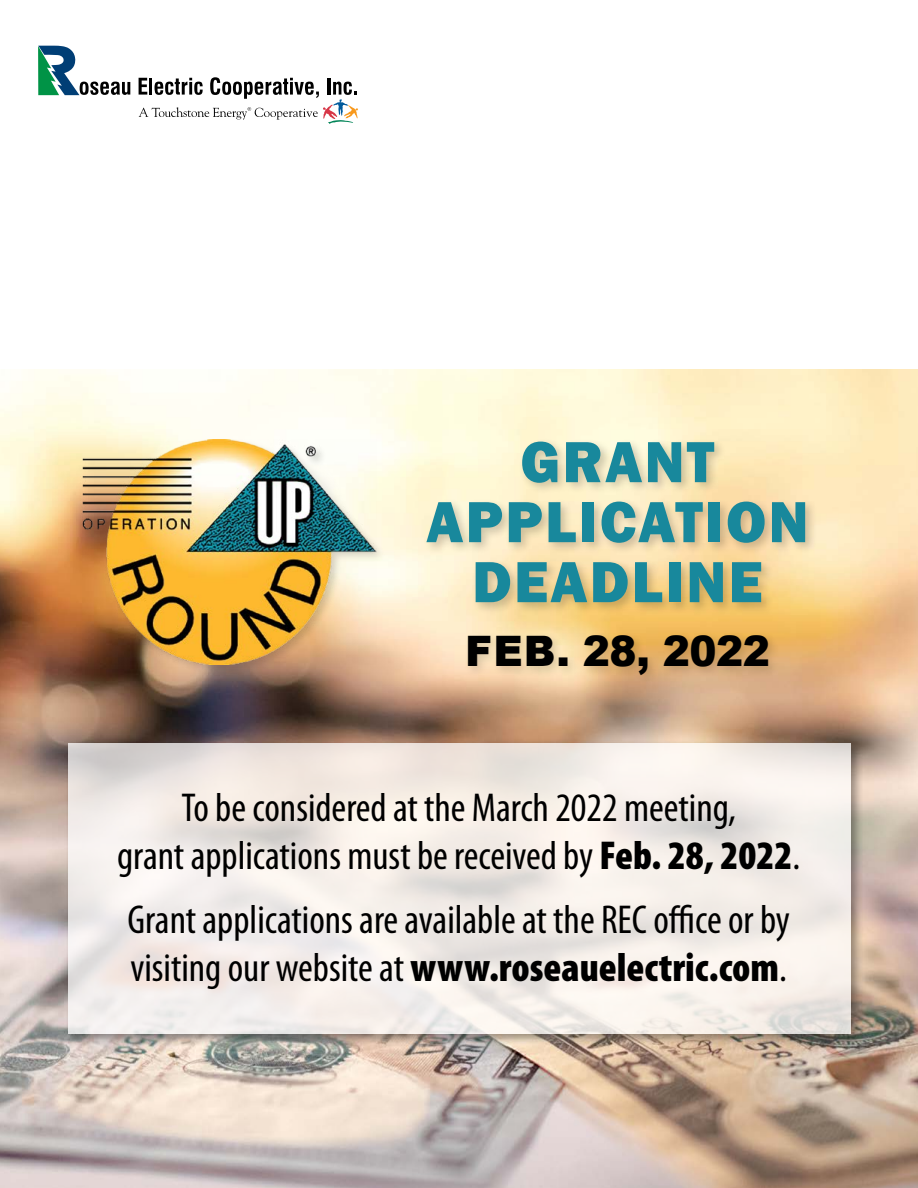
<style>
.page{position:relative;width:918px;height:1188px;background:#fff}
.page>*{position:absolute;margin:0;border:0;box-sizing:border-box;transform-origin:0 0}
.t1{font:800 60px/60px "Franklin Gothic";letter-spacing:.04em;color:#18889c;text-align:center}
.t2{font:900 42px "Arial";letter-spacing:-.01em;color:#000}
.t3{font:condensed 40.5px/48px "Myriad Pro";color:#000;text-align:center}
.s1{font-weight:900}
</style>
<div class="page">
<img style="left:0;top:370px;width:918px;height:818px">
<svg style="left:139px;top:77px;width:219px;height:47px"></svg>
<svg style="left:38px;top:46px;width:92px;height:49px"></svg>
<div style="left:64px;top:739px;width:800px;height:307px;background:#000;opacity:.5"></div>
<svg style="left:68px;top:743px;width:782px;height:290px;fill:#f3ede8"></svg>
<div style="left:464px;top:631px;width:316px;height:55px;background:#000;opacity:.15"></div>
<div style="left:423px;top:437px;width:395px;height:177px;background:#000;opacity:.2"></div>
<div style="left:81px;top:438px;width:306px;height:238px;background:#000;opacity:.15"></div>
<img style="left:81px;top:440px;width:296px;height:224px">
<h1 class="t1" style="left:426px;top:432px;width:384px">GRANT<br>APPLICATION<br>DEADLINE</h1>
<p class="t2" style="left:465px;top:620px;width:306px">FEB. 28, 2022</p>
<p class="t3" style="left:117px;top:783px;width:685px">To be considered at the March 2022 meeting,<br>grant applications must be received by <span class="s1">Feb. 28, 2022</span>.</p>
<p class="t3" style="left:127px;top:895px;width:664px;text-align:left">Grant applications are available at the REC office or by visiting our website at <span class="s1">www.roseauelectric.com</span>.</p>
</div>
